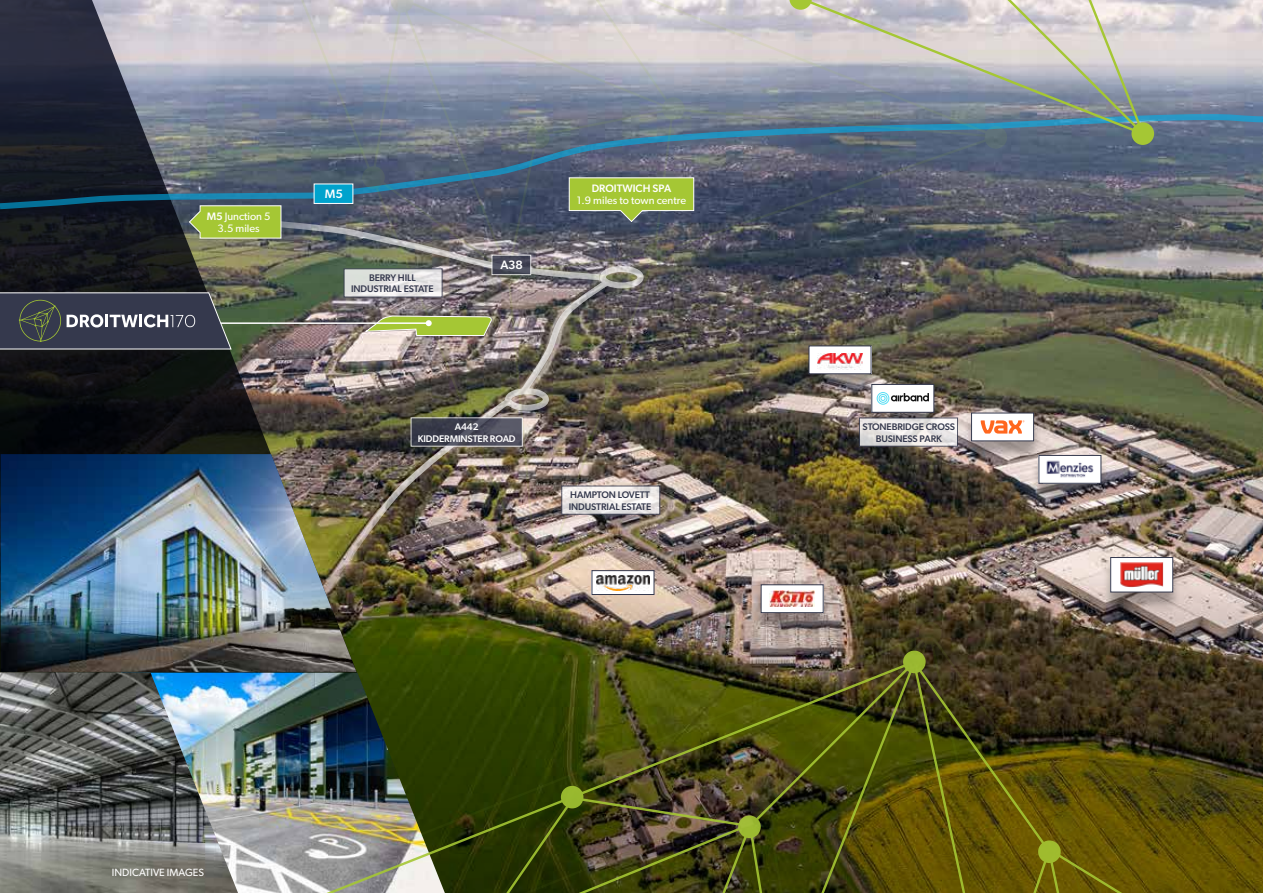
<style>
.page{position:relative;width:1263px;height:893px;background:#fff}
.page>*{position:absolute;margin:0;border:0;box-sizing:border-box;transform-origin:0 0}
.t1{font:500 12.15px "Gibson";color:#fff}
.t2{font:10.8px/12px "Gibson";color:#fff;text-align:center}
.t3{font:500 10.8px "Gibson";color:#fff}
.t4{font:10.5px "Gibson";color:#fff}
.t5{font:500 9.6px/11.6px "Gibson";letter-spacing:-.01em;color:#35394d;text-align:center}
.t6{font:500 9.6px/11.6px "Gibson";letter-spacing:-.01em;color:#fff;text-align:center}
.s1{font-weight:500}
</style>
<div class="page">
<img style="left:1004px;top:0;width:259px;height:575px">
<svg style="left:1004px;top:113px;width:259px;height:98px;background:#5b687a"></svg>
<div style="left:984px;top:126px;width:23px;height:23px;background:#586a73;border-radius:50%"></div>
<img style="left:694px;top:276px;width:310px;height:299px">
<svg style="left:694px;top:137px;width:310px;height:139px;background:#4c5362"></svg>
<img style="left:0;top:575px;width:1263px;height:97px">
<div style="left:1131px;top:122px;width:23px;height:23px;background:#a5c734;border-radius:50%"></div>
<svg style="left:694px;top:0;width:105px;height:137px;background:#a5abb7"></svg>
<svg style="left:799px;top:0;width:350px;height:140px;background:#a6adb3"></svg>
<div style="left:592px;top:570px;width:62px;height:25px;border:1px solid #35394d"></div>
<div style="left:1102px;top:559px;width:79px;height:52px;background:#000;opacity:.3"></div>
<div style="left:1111px;top:557px;width:62px;height:35px;background:#fff"></div>
<img style="left:1120px;top:562px;width:44px;height:26px">
<div style="left:1110px;top:557px;width:63px;height:35px;border:1px solid #35394d"></div>
<div style="left:1030px;top:457px;width:80px;height:45px;background:#000;opacity:.3"></div>
<div style="left:1039px;top:455px;width:62px;height:28px;background:#fff"></div>
<img style="left:1046px;top:460px;width:48px;height:18px">
<div style="left:1038px;top:455px;width:63px;height:29px;border:1px solid #35394d"></div>
<div style="left:963px;top:415px;width:79px;height:45px;background:#000;opacity:.3"></div>
<div style="left:971px;top:413px;width:62px;height:28px;background:#fff"></div>
<svg style="left:981px;top:420px;width:43px;height:14px"></svg>
<div style="left:971px;top:413px;width:63px;height:28px;border:1px solid #35394d"></div>
<div style="left:752px;top:587px;width:80px;height:44px;background:#000;opacity:.3"></div>
<div style="left:761px;top:585px;width:62px;height:28px;background:#fff"></div>
<img style="left:770px;top:591px;width:44px;height:16px">
<div style="left:761px;top:584px;width:62px;height:29px;border:1px solid #35394d"></div>
<div style="left:863px;top:386px;width:79px;height:45px;background:#000;opacity:.3"></div>
<div style="left:872px;top:384px;width:62px;height:28px;background:#fff"></div>
<svg style="left:877px;top:392px;width:52px;height:13px"></svg>
<div style="left:871px;top:384px;width:63px;height:29px;border:1px solid #35394d"></div>
<div style="left:800px;top:348px;width:80px;height:45px;background:#000;opacity:.3"></div>
<div style="left:809px;top:346px;width:62px;height:28px;background:#fff"></div>
<img style="left:818px;top:353px;width:44px;height:16px">
<div style="left:809px;top:346px;width:62px;height:28px;border:1px solid #35394d"></div>
<svg style="left:859px;top:418px;width:99px;height:28px"></svg>
<img style="left:0;top:0;width:694px;height:593px">
<img style="left:1px;top:454px;width:355px;height:218px">
<img style="left:0;top:672px;width:148px;height:221px">
<div style="left:903px;top:651px;width:23px;height:22px;background:#90ac2c;border-radius:50%"></div>
<img style="left:148px;top:659px;width:760px;height:234px">
<img style="left:570px;top:655px;width:338px;height:174px">
<img style="left:475px;top:766px;width:322px;height:127px">
<svg style="left:908px;top:626px;width:355px;height:267px;background:#504512"></svg>
<p class="t2" style="left:207px;top:210px;width:65px"><span class="s1">M5</span> Junction 5<br>3.5 miles</p>
<p class="t1" style="left:325px;top:187px;width:19px">M5</p>
<p class="t5" style="left:351px;top:272px;width:84px">BERRY HILL<br>INDUSTRIAL ESTATE</p>
<p class="t1" style="left:500px;top:258px;width:24px">A38</p>
<p class="t3" style="left:592px;top:182px;width:81px">DROITWICH SPA</p>
<p class="t2" style="left:577px;top:194px;width:111px">1.9 miles to town centre</p>
<p class="t6" style="left:418px;top:421px;width:99px">A442<br>KIDDERMINSTER ROAD</p>
<p class="t5" style="left:569px;top:489px;width:84px;text-align:left">HAMPTON LOVETT<br>INDUSTRIAL ESTATE</p>
<p class="t4" style="left:112px;top:866px;width:94px">INDICATIVE IMAGES</p>
<p class="t5" style="left:863px;top:421px;width:94px">STONEBRIDGE CROSS<br>BUSINESS PARK</p>
</div>
